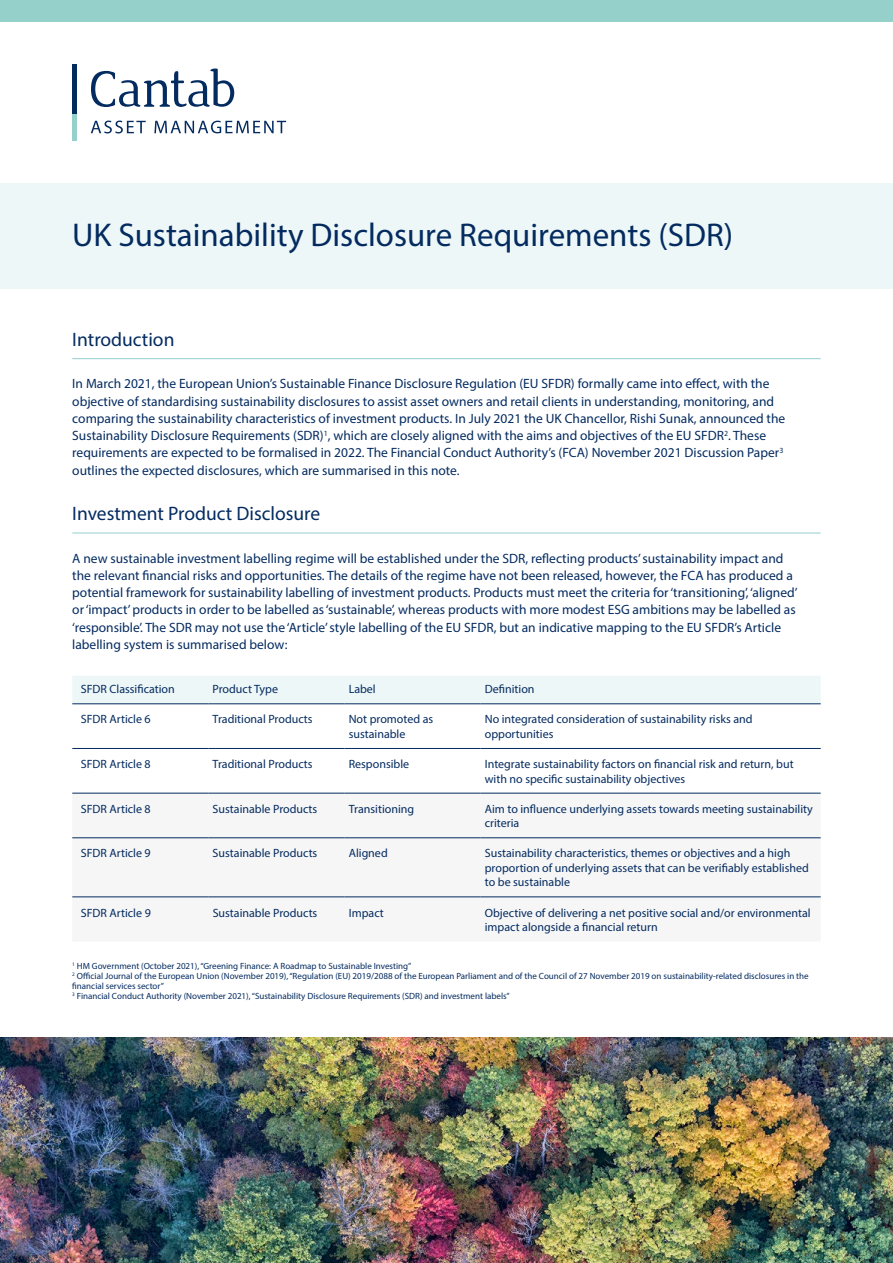
<style>
.page{position:relative;width:893px;height:1263px;background:#fff}
.page>*{position:absolute;margin:0;border:0;box-sizing:border-box;transform-origin:0 0}
.t1{font:33px "Myriad Pro";color:#042b60}
.t2{font:19.5px "Myriad Pro";color:#042b60}
.t3{font:13.5px/17.2px "Myriad Pro";color:#042b60}
.t4{font:12px/14.4px "Myriad Pro";color:#042b60}
.t5{font:9px/10.2px "Myriad Pro";color:#042b60}
</style>
<div class="page">
<svg style="left:91px;top:69px;width:143px;height:38px"></svg>
<svg style="left:91px;top:121px;width:55px;height:12px"></svg>
<svg style="left:154px;top:121px;width:132px;height:12px"></svg>
<hr style="left:72px;top:64px;width:4px;height:50px;background:#042b60">
<hr style="left:72px;top:114px;width:4px;height:26px;background:#95d0cb">
<div style="left:0;top:0;width:893px;height:21px;background:#95d0cb"></div>
<img style="left:0;top:1037px;width:893px;height:226px">
<div style="left:0;top:183px;width:893px;height:105px;background:#eef7f7"></div>
<hr style="left:72px;top:358px;width:749px;height:1px;background:#95d0cb">
<hr style="left:72px;top:533px;width:749px;height:1px;background:#95d0cb">
<div style="left:72px;top:676px;width:749px;height:27px;background:#eef7f7"></div>
<div style="left:72px;top:838px;width:749px;height:59px;background:#f6f6f6"></div>
<hr style="left:72px;top:703px;width:136px;height:1px;background:#042b60">
<hr style="left:208px;top:703px;width:136px;height:1px;background:#042b60">
<hr style="left:344px;top:703px;width:136px;height:1px;background:#042b60">
<hr style="left:480px;top:703px;width:341px;height:1px;background:#042b60">
<hr style="left:72px;top:748px;width:136px;height:1px;background:#042b60">
<hr style="left:208px;top:748px;width:136px;height:1px;background:#042b60">
<hr style="left:344px;top:748px;width:136px;height:1px;background:#042b60">
<hr style="left:480px;top:748px;width:341px;height:1px;background:#042b60">
<hr style="left:72px;top:793px;width:136px;height:1px;background:#042b60">
<hr style="left:208px;top:793px;width:136px;height:1px;background:#042b60">
<hr style="left:344px;top:793px;width:136px;height:1px;background:#042b60">
<hr style="left:480px;top:793px;width:341px;height:1px;background:#042b60">
<hr style="left:72px;top:837px;width:136px;height:1px;background:#042b60">
<hr style="left:208px;top:837px;width:136px;height:1px;background:#042b60">
<hr style="left:344px;top:837px;width:136px;height:1px;background:#042b60">
<hr style="left:480px;top:837px;width:341px;height:1px;background:#042b60">
<hr style="left:72px;top:897px;width:136px;height:1px;background:#042b60">
<hr style="left:208px;top:897px;width:136px;height:1px;background:#042b60">
<hr style="left:344px;top:897px;width:136px;height:1px;background:#042b60">
<hr style="left:480px;top:897px;width:341px;height:1px;background:#042b60">
<h1 class="t1" style="left:72px;top:214px;width:662px">UK Sustainability Disclosure Requirements (SDR)</h1>
<h2 class="t2" style="left:72px;top:327px;width:104px">Introduction</h2>
<p class="t3" style="left:72px;top:375px;width:714px">In March 2021, the European Union’s Sustainable Finance Disclosure Regulation (EU SFDR) formally came into effect, with the objective of standardising sustainability disclosures to assist asset owners and retail clients in understanding, monitoring, and comparing the sustainability characteristics of investment products. In July 2021 the UK Chancellor, Rishi Sunak, announced the Sustainability Disclosure Requirements (SDR)<sup>1</sup>, which are closely aligned with the aims and objectives of the EU SFDR<sup>2</sup>. These requirements are expected to be formalised in 2022. The Financial Conduct Authority’s (FCA) November 2021 Discussion Paper<sup>3 </sup>outlines the expected disclosures, which are summarised in this note.</p>
<h2 class="t2" style="left:72px;top:501px;width:249px">Investment Product Disclosure</h2>
<p class="t3" style="left:72px;top:549px;width:727px">A new sustainable investment labelling regime will be established under the SDR, reflecting products’ sustainability impact and the relevant financial risks and opportunities. The details of the regime have not been released, however, the FCA has produced a potential framework for sustainability labelling of investment products. Products must meet the criteria for ‘transitioning’, ‘aligned’ or ‘impact’ products in order to be labelled as ‘sustainable’, whereas products with more modest ESG ambitions may be labelled as ‘responsible’. The SDR may not use the ‘Article’ style labelling of the EU SFDR, but an indicative mapping to the EU SFDR’s Article labelling system is summarised below:</p>
<p class="t4" style="left:81px;top:682px;width:96px">SFDR Classification</p>
<p class="t4" style="left:213px;top:682px;width:67px">Product Type</p>
<p class="t4" style="left:349px;top:682px;width:29px">Label</p>
<p class="t4" style="left:485px;top:682px;width:51px">Definition</p>
<p class="t4" style="left:81px;top:712px;width:71px">SFDR Article 6</p>
<p class="t4" style="left:213px;top:712px;width:102px">Traditional Products</p>
<p class="t4" style="left:349px;top:712px;width:86px">Not promoted as sustainable</p>
<p class="t4" style="left:485px;top:712px;width:269px">No integrated consideration of sustainability risks and opportunities</p>
<p class="t4" style="left:81px;top:757px;width:71px">SFDR Article 8</p>
<p class="t4" style="left:213px;top:757px;width:102px">Traditional Products</p>
<p class="t4" style="left:349px;top:757px;width:62px">Responsible</p>
<p class="t4" style="left:485px;top:757px;width:310px">Integrate sustainability factors on financial risk and return, but with no specific sustainability objectives</p>
<p class="t4" style="left:81px;top:801px;width:71px">SFDR Article 8</p>
<p class="t4" style="left:213px;top:801px;width:106px">Sustainable Products</p>
<p class="t4" style="left:349px;top:801px;width:67px">Transitioning</p>
<p class="t4" style="left:485px;top:801px;width:330px">Aim to influence underlying assets towards meeting sustainability criteria</p>
<p class="t4" style="left:81px;top:846px;width:71px">SFDR Article 9</p>
<p class="t4" style="left:213px;top:846px;width:106px">Sustainable Products</p>
<p class="t4" style="left:349px;top:846px;width:41px">Aligned</p>
<p class="t4" style="left:485px;top:846px;width:326px">Sustainability characteristics, themes or objectives and a high proportion of underlying assets that can be verifiably established to be sustainable</p>
<p class="t4" style="left:81px;top:905px;width:71px">SFDR Article 9</p>
<p class="t4" style="left:213px;top:905px;width:106px">Sustainable Products</p>
<p class="t4" style="left:349px;top:905px;width:37px">Impact</p>
<p class="t4" style="left:485px;top:905px;width:327px">Objective of delivering a net positive social and/or environmental impact alongside a financial return</p>
<p class="t5" style="left:72px;top:961px;width:738px"><sup>1</sup> HM Government (October 2021), “Greening Finance: A Roadmap to Sustainable Investing”<br><sup>2</sup> Official Journal of the European Union (November 2019), “Regulation (EU) 2019/2088 of the European Parliament and of the Council of 27 November 2019 on sustainability-related disclosures in the financial services sector”<br><sup>3</sup> Financial Conduct Authority (November 2021), “Sustainability Disclosure Requirements (SDR) and investment labels”</p>
</div>
